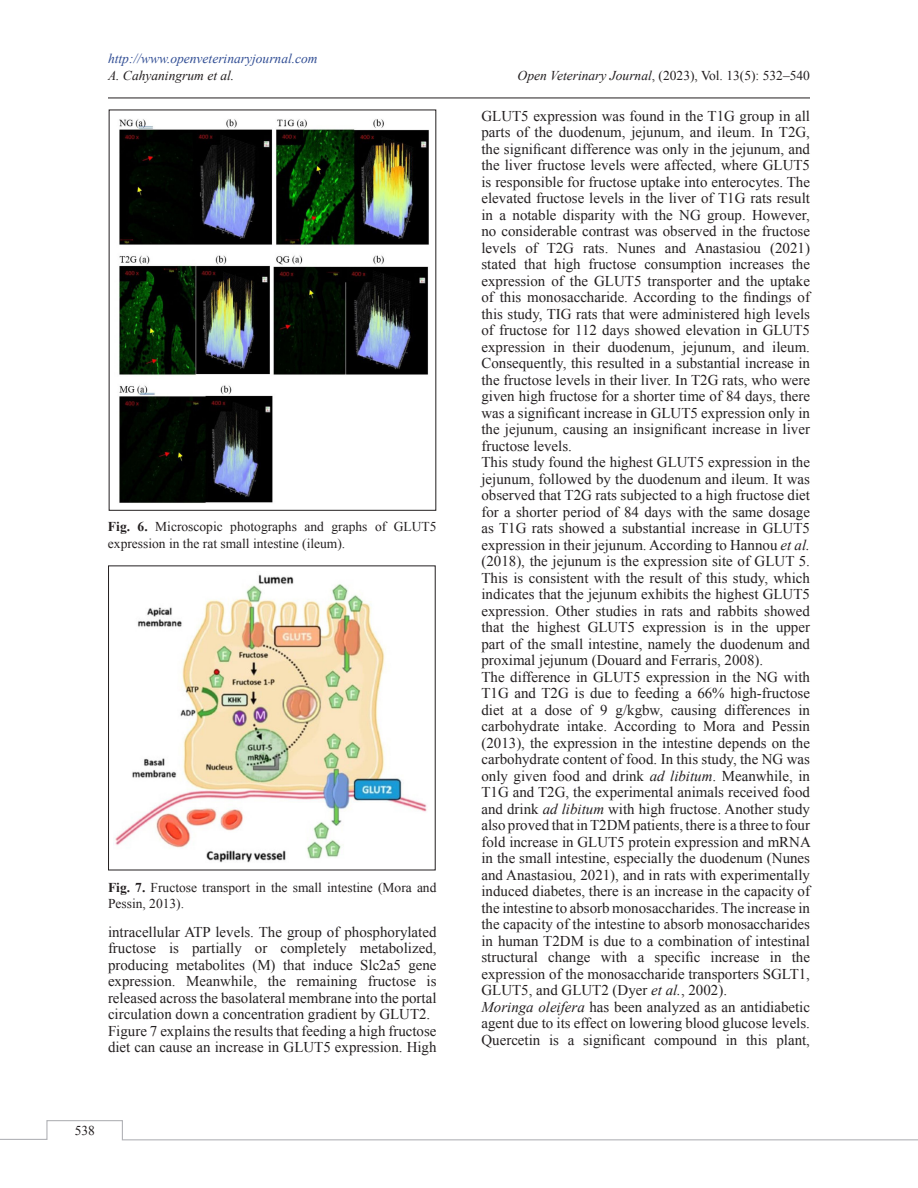
<style>
.page{position:relative;width:918px;height:1188px;background:#fff}
.page>*{position:absolute;margin:0;border:0;box-sizing:border-box;transform-origin:0 0}
.Para{font:15px/16.5px "Times New Roman";color:#231f20;text-align:justify}
.Fig_Caption{font:13.5px/16.2px "Times New Roman";color:#231f20}
.t1{font:italic 13.5px "Times New Roman";color:#304d94}
.t2{font:italic 13.5px "Times New Roman";color:#231f20}
.s1{font-style:italic}
.s2{font-weight:700}
</style>
<div class="page">
<hr style="left:108px;top:98px;width:702px;height:1px;background:#231f20">
<svg style="left:0;top:1120px;width:918px;height:21px"></svg>
<img style="left:119px;top:119px;width:310px;height:384px">
<img style="left:113px;top:574px;width:314px;height:289px">
<p class="t1" style="left:108px;top:50px;width:211px">http://www.openveterinaryjournal.com</p>
<p class="t2" style="left:108px;top:66px;width:128px">A. Cahyaningrum et al.</p>
<p class="Fig_Caption" style="left:518px;top:67px;width:294px"><span class="s1">Open Veterinary Journal</span>, (2023), Vol. 13(5): 532–540</p>
<p class="Fig_Caption" style="left:108px;top:519px;width:330px"><span class="s2">Fig. 6.</span> Microscopic photographs and graphs of GLUT5 expression in the rat small intestine (ileum).</p>
<p class="Fig_Caption" style="left:108px;top:879px;width:330px"><span class="s2">Fig. 7.</span> Fructose transport in the small intestine (Mora and<br>Pessin, 2013).</p>
<p class="Para" style="left:108px;top:923px;width:330px">intracellular ATP levels. The group of phosphorylated fructose is partially or completely metabolized, producing metabolites (M) that induce Slc2a5 gene expression. Meanwhile, the remaining fructose is released across the basolateral membrane into the portal circulation down a concentration gradient by GLUT2.</p>
<p class="Para" style="left:108px;top:1022px;width:330px">Figure 7 explains the results that feeding a high fructose diet can cause an increase in GLUT5 expression. High</p>
<p class="Para" style="left:482px;top:107px;width:330px">GLUT5 expression was found in the T1G group in all parts of the duodenum, jejunum, and ileum. In T2G, the significant difference was only in the jejunum, and the liver fructose levels were affected, where GLUT5 is responsible for fructose uptake into enterocytes. The elevated fructose levels in the liver of T1G rats result in a notable disparity with the NG group. However, no considerable contrast was observed in the fructose levels of T2G rats. Nunes and Anastasiou (2021) stated that high fructose consumption increases the expression of the GLUT5 transporter and the uptake of this monosaccharide. According to the findings of this study, TIG rats that were administered high levels of fructose for 112 days showed elevation in GLUT5 expression in their duodenum, jejunum, and ileum.<br>Consequently, this resulted in a substantial increase in the fructose levels in their liver. In T2G rats, who were given high fructose for a shorter time of 84 days, there was a significant increase in GLUT5 expression only in the jejunum, causing an insignificant increase in liver fructose levels.</p>
<p class="Para" style="left:482px;top:454px;width:330px">This study found the highest GLUT5 expression in the jejunum, followed by the duodenum and ileum. It was observed that T2G rats subjected to a high fructose diet for a shorter period of 84 days with the same dosage as T1G rats showed a substantial increase in GLUT5 expression in their jejunum. According to Hannou <span class="s1">et al. </span>(2018), the jejunum is the expression site of GLUT 5.<br>This is consistent with the result of this study, which indicates that the jejunum exhibits the highest GLUT5 expression. Other studies in rats and rabbits showed that the highest GLUT5 expression is in the upper part of the small intestine, namely the duodenum and proximal jejunum (Douard and Ferraris, 2008).</p>
<p class="Para" style="left:482px;top:668px;width:331px">The difference in GLUT5 expression in the NG with T1G and T2G is due to feeding a 66% high-fructose diet at a dose of 9 g/kgbw, causing differences in carbohydrate intake. According to Mora and Pessin (2013), the expression in the intestine depends on the carbohydrate content of food. In this study, the NG was only given food and drink <span class="s1">ad libitum</span>. Meanwhile, in T1G and T2G, the experimental animals received food and drink <span class="s1">ad libitum</span> with high fructose. Another study also proved that in T2DM patients, there is a three to four fold increase in GLUT5 protein expression and mRNA in the small intestine, especially the duodenum (Nunes and Anastasiou, 2021), and in rats with experimentally induced diabetes, there is an increase in the capacity of the intestine to absorb monosaccharides. The increase in the capacity of the intestine to absorb monosaccharides in human T2DM is due to a combination of intestinal structural change with a specific increase in the expression of the monosaccharide transporters SGLT1, GLUT5, and GLUT2 (Dyer <span class="s1">et al.</span>, 2002).</p>
<p class="Para" style="left:482px;top:998px;width:330px"><span class="s1">Moringa oleifera</span> has been analyzed as an antidiabetic agent due to its effect on lowering blood glucose levels.<br>Quercetin is a significant compound in this plant,</p>
<p class="Fig_Caption" style="left:75px;top:1122px;width:22px">538</p>
</div>
